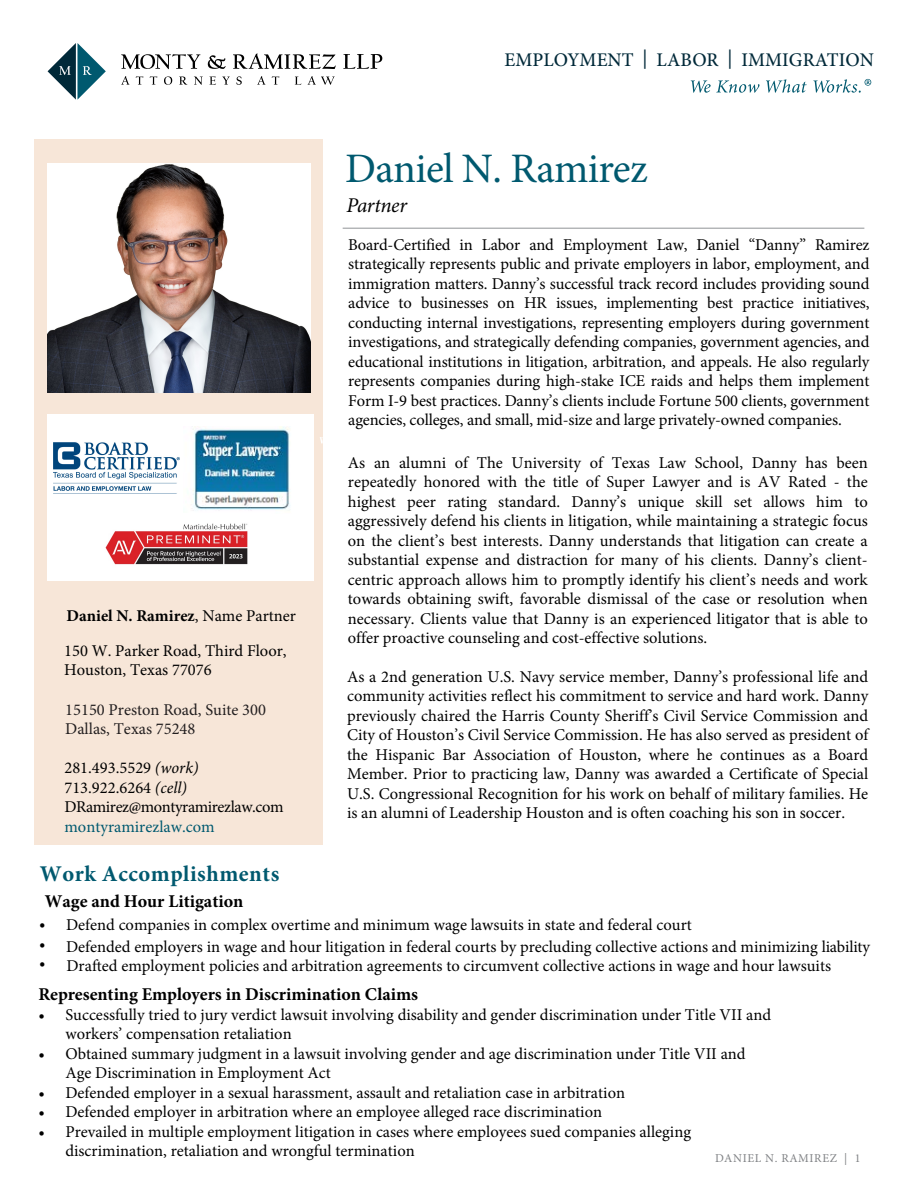
<style>
.page{position:relative;width:918px;height:1188px;background:#fff}
.page>*{position:absolute;margin:0;border:0;box-sizing:border-box;transform-origin:0 0}
.t1{font:42px "Minion Pro";letter-spacing:-.015em;color:#00596f}
.t2{font:700 22.5px "Minion Pro";letter-spacing:.025em;color:#00596f}
.t3{font:italic 21px "Minion Pro";letter-spacing:-.025em;color:#000}
.t4{font:500 19.35px "Minion Pro";letter-spacing:.005em;color:#002939}
.t5{font:700 18px "Minion Pro";color:#000}
.t6{font:16.5px/19.5px "Minion Pro";color:#000}
.t7{font:16.5px/19.5px "Minion Pro";letter-spacing:-.025em;color:#000}
.t8{font:16.5px/19.4px "Minion Pro";color:#231f20}
.t9{font:16.5px "Minion Pro";color:#00596f}
.t10{font:12px "Minion Pro";letter-spacing:.05em;color:#808285}
.s1{font-weight:700}
.s2{font-style:italic}
</style>
<div class="page">
<div style="left:34px;top:139px;width:288px;height:706px;background:#f7e6d8"></div>
<div style="left:47px;top:414px;width:266px;height:166px;background:#fff"></div>
<svg style="left:691px;top:80px;width:69px;height:13px"></svg>
<svg style="left:766px;top:79px;width:41px;height:14px"></svg>
<svg style="left:813px;top:79px;width:58px;height:14px"></svg>
<svg style="left:121px;top:76px;width:8px;height:9px"></svg>
<svg style="left:136px;top:76px;width:7px;height:9px"></svg>
<svg style="left:150px;top:76px;width:7px;height:9px"></svg>
<svg style="left:164px;top:76px;width:8px;height:9px"></svg>
<svg style="left:179px;top:77px;width:8px;height:8px"></svg>
<svg style="left:194px;top:77px;width:8px;height:8px"></svg>
<svg style="left:209px;top:77px;width:7px;height:8px"></svg>
<svg style="left:223px;top:77px;width:6px;height:8px"></svg>
<svg style="left:237px;top:76px;width:5px;height:9px"></svg>
<svg style="left:257px;top:76px;width:8px;height:9px"></svg>
<svg style="left:272px;top:76px;width:7px;height:9px"></svg>
<svg style="left:295px;top:77px;width:6px;height:8px"></svg>
<svg style="left:308px;top:76px;width:27px;height:9px"></svg>
<svg style="left:48px;top:43px;width:58px;height:57px"></svg>
<svg style="left:121px;top:54px;width:79px;height:15px"></svg>
<svg style="left:208px;top:55px;width:18px;height:14px"></svg>
<svg style="left:233px;top:54px;width:103px;height:15px"></svg>
<svg style="left:343px;top:54px;width:39px;height:15px"></svg>
<hr style="left:343px;top:228px;width:521px;height:1px;background:#939598">
<svg style="left:320px;top:436px;width:3px;height:7px"></svg>
<img style="left:48px;top:163px;width:262px;height:230px">
<img style="left:193px;top:427px;width:97px;height:84px">
<img style="left:53px;top:442px;width:126px;height:52px">
<img style="left:105px;top:523px;width:143px;height:42px">
<p class="t4" style="left:504px;top:47px;width:371px">EMPLOYMENT | LABOR | IMMIGRATION</p>
<p class="t6" style="left:64px;top:598px;width:233px;line-height:35.1px"><span class="s1">Daniel N. Ramirez</span>, Name Partner<br>150 W. Parker Road, Third Floor,</p>
<p class="t6" style="left:64px;top:660px;width:149px">Houston, Texas 77076</p>
<p class="t8" style="left:65px;top:700px;width:202px">15150 Preston Road, Suite 300<br>Dallas, Texas 75248</p>
<p class="t7" style="left:64px;top:759px;width:221px">281.493.5529 <span class="s2">(work)<br></span>713.922.6264 <span class="s2">(cell)<br></span>DRamirez@montyramirezlaw.com</p>
<p class="t9" style="left:64px;top:816px;width:152px">montyramirezlaw.com</p>
<h1 class="t1" style="left:345px;top:140px;width:304px">Daniel N. Ramirez</h1>
<p class="t3" style="left:346px;top:191px;width:62px">Partner</p>
<p class="t6" style="left:348px;top:235px;width:523px;text-align:justify">Board-Certified in Labor and Employment Law, Daniel “Danny” Ramirez strategically represents public and private employers in labor, employment, and immigration matters. Danny’s successful track record includes providing sound advice to businesses on HR issues, implementing best practice initiatives, conducting internal investigations, representing employers during government investigations, and strategically defending companies, government agencies, and educational institutions in litigation, arbitration, and appeals. He also regularly represents companies during high-stake ICE raids and helps them implement Form I-9 best practices. Danny’s clients include Fortune 500 clients, government agencies, colleges, and small, mid-size and large privately-owned companies.</p>
<p class="t6" style="left:348px;top:453px;width:521px;text-align:justify">As an alumni of The University of Texas Law School, Danny has been repeatedly honored with the title of Super Lawyer and is AV Rated - the highest peer rating standard. Danny’s unique skill set allows him to aggressively defend his clients in litigation, while maintaining a strategic focus on the client’s best interests. Danny understands that litigation can create a substantial expense and distraction for many of his clients. Danny’s client&shy;centric approach allows him to promptly identify his client’s needs and work towards obtaining swift, favorable dismissal of the case or resolution when necessary. Clients value that Danny is an experienced litigator that is able to offer proactive counseling and cost-effective solutions.</p>
<p class="t6" style="left:347px;top:667px;width:523px;text-align:justify">As a 2nd generation U.S. Navy service member, Danny’s professional life and community activities reflect his commitment to service and hard work. Danny previously chaired the Harris County Sheriff’s Civil Service Commission and City of Houston’s Civil Service Commission. He has also served as president of the Hispanic Bar Association of Houston, where he continues as a Board Member. Prior to practicing law, Danny was awarded a Certificate of Special U.S. Congressional Recognition for his work on behalf of military families. He is an alumni of Leadership Houston and is often coaching his son in soccer.</p>
<h2 class="t2" style="left:40px;top:858px;width:241px">Work Accomplishments</h2>
<p class="t6" style="left:66px;top:914px;width:805px;line-height:21.6px">Defend companies in complex overtime and minimum wage lawsuits in state and federal court<br>Defended employers in wage and hour litigation in federal courts by precluding collective actions and minimizing liability</p>
<p class="t6" style="left:67px;top:956px;width:766px">Drafted employment policies and arbitration agreements to circumvent collective actions in wage and hour lawsuits</p>
<p class="t5" style="left:38px;top:982px;width:381px">Representing Employers in Discrimination Claims</p>
<p class="t6" style="left:65px;top:1005px;width:707px;text-indent:-27px">• Successfully tried to jury verdict lawsuit involving disability and gender discrimination under Title VII and workers’ compensation retaliation</p>
<p class="t6" style="left:65px;top:1044px;width:682px;text-indent:-27px">• Obtained summary judgment in a lawsuit involving gender and age discrimination under Title VII and<br>Age Discrimination in Employment Act</p>
<p class="t6" style="left:38px;top:1083px;width:588px">• Defended employer in a sexual harassment, assault and retaliation case in arbitration</p>
<p class="t6" style="left:38px;top:1102px;width:565px">• Defended employer in arbitration where an employee alleged race discrimination</p>
<p class="t6" style="left:65px;top:1122px;width:627px;text-indent:-27px">• Prevailed in multiple employment litigation in cases where employees sued companies alleging discrimination, retaliation and wrongful termination</p>
<p class="t5" style="left:45px;top:889px;width:200px">Wage and Hour Litigation</p>
<p class="t6" style="left:39px;top:914px;width:8px;text-align:justify">• • •</p>
<p class="t10" style="left:715px;top:1150px;width:147px">DANIEL N. RAMIREZ | 1</p>
</div>
